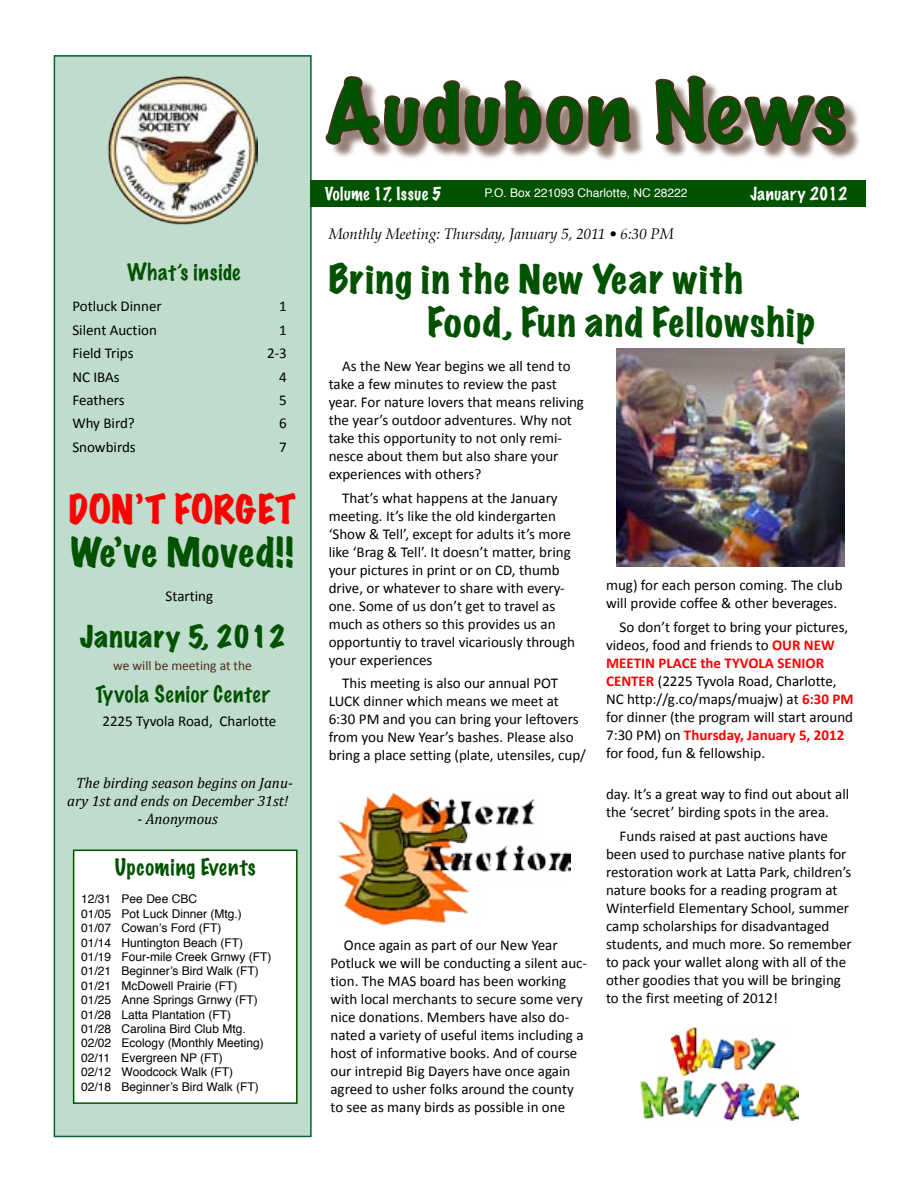
<style>
.page{position:relative;width:918px;height:1188px;background:#fff}
.page>*{position:absolute;margin:0;border:0;box-sizing:border-box;transform-origin:0 0}
.t1{font:100 78px "Marker Felt";letter-spacing:.03em;color:#005200;scale:1.15 1}
.t2{font:expanded 36px/43.2px "Marker Felt";letter-spacing:.035em;color:#005200}
.t3{font:expanded 36px "Marker Felt";letter-spacing:.015em;color:#005200}
.t4{font:expanded 36px "Marker Felt";color:#f00}
.t5{font:expanded 27px "Marker Felt";letter-spacing:.035em;color:#005200}
.t6{font:100 21px "Marker Felt";letter-spacing:.04em;color:#005200}
.t7{font:100 16.5px "Marker Felt";letter-spacing:.03em;color:#fff}
.t8{font:15px/18px "Calibri";color:#000}
.t9{font:italic 15px/18px "Cambria";color:#000}
.t10{font:italic 15px "Palatino";color:#000}
.t11{font:13.5px "Calibri";color:#502d1e}
.t12{font:12px/14.4px "Helvetica";color:#000}
.t13{font:12px "Helvetica";color:#fff}
.s1{font-weight:700;color:#f00}
</style>
<div class="page">
<div style="left:57px;top:58px;width:252px;height:1076px;background:#bfdccd"></div>
<div style="left:54px;top:55px;width:258px;height:1082px;border:2px solid #063"></div>
<div style="left:310px;top:180px;width:555px;height:27px;background:#005200"></div>
<div style="left:331px;top:80px;width:531px;height:81px;background:#502d1e;opacity:.6"></div>
<svg style="left:325px;top:76px;width:308px;height:72px"></svg>
<svg style="left:653px;top:75px;width:194px;height:86px"></svg>
<div style="left:74px;top:850px;width:223px;height:253px;background:#fff"></div>
<div style="left:73px;top:850px;width:225px;height:254px;border:2px solid #005200"></div>
<img style="left:108px;top:76px;width:150px;height:150px">
<img style="left:617px;top:348px;width:227px;height:219px">
<img style="left:640px;top:1027px;width:158px;height:94px">
<img style="left:338px;top:792px;width:232px;height:134px">
<h3 class="t6" style="left:127px;top:255px;width:114px">What’s inside</h3>
<p class="t8" style="left:72px;top:297px;width:91px">Potluck Dinner</p>
<p class="t8" style="left:279px;top:297px;width:9px">1</p>
<p class="t8" style="left:72px;top:321px;width:86px">Silent Auction</p>
<p class="t8" style="left:279px;top:321px;width:9px">1</p>
<p class="t8" style="left:72px;top:344px;width:63px">Field Trips</p>
<p class="t8" style="left:267px;top:344px;width:21px">2-3</p>
<p class="t8" style="left:72px;top:368px;width:49px">NC IBAs</p>
<p class="t8" style="left:279px;top:368px;width:9px">4</p>
<p class="t8" style="left:72px;top:391px;width:54px">Feathers</p>
<p class="t8" style="left:279px;top:391px;width:9px">5</p>
<p class="t8" style="left:72px;top:414px;width:64px">Why Bird?</p>
<p class="t8" style="left:279px;top:414px;width:9px">6</p>
<p class="t8" style="left:72px;top:438px;width:65px">Snowbirds</p>
<p class="t8" style="left:279px;top:438px;width:9px">7</p>
<h2 class="t4" style="left:68px;top:481px;width:229px">DON’T FORGET</h2>
<h2 class="t3" style="left:71px;top:524px;width:224px">We’ve Moved!!</h2>
<p class="t8" style="left:166px;top:587px;width:49px">Starting</p>
<h3 class="t5" style="left:80px;top:616px;width:207px">January 5, 2012</h3>
<p class="t11" style="left:113px;top:657px;width:140px">we will be meeting at the</p>
<h3 class="t6" style="left:95px;top:678px;width:176px">Tyvola Senior Center</h3>
<p class="t8" style="left:102px;top:712px;width:175px">2225 Tyvola Road, Charlotte</p>
<p class="t9" style="left:67px;top:773px;width:227px;text-indent:9px">The birding season begins on Janu&shy;ary 1st and ends on December 31st!</p>
<p class="t9" style="left:138px;top:809px;width:82px">- Anonymous</p>
<h3 class="t6" style="left:115px;top:850px;width:142px">Upcoming Events</h3>
<p class="t12" style="left:81px;top:892px;width:192px">12/31 Pee Dee CBC<br>01/05 Pot Luck Dinner (Mtg.)<br>01/07 Cowan’s Ford (FT)<br>01/14 Huntington Beach (FT)<br>01/19 Four-mile Creek Grnwy (FT)<br>01/21 Beginner’s Bird Walk (FT)<br>01/21 McDowell Prairie (FT)<br>01/25 Anne Springs Grnwy (FT)<br>01/28 Latta Plantation (FT)<br>01/28 Carolina Bird Club Mtg.<br>02/02 Ecology (Monthly Meeting)<br>02/11 Evergreen NP (FT)<br>02/12 Woodcock Walk (FT)<br>02/18 Beginner’s Bird Walk (FT)</p>
<h1 class="t1" style="left:325px;top:50px;width:455px">Audubon News</h1>
<p class="t7" style="left:325px;top:181px;width:118px">Volume 17, Issue 5</p>
<p class="t7" style="left:750px;top:181px;width:99px">January 2012</p>
<p class="t13" style="left:484px;top:184px;width:205px">P.O. Box 221093 Charlotte, NC 28222</p>
<p class="t10" style="left:329px;top:222px;width:347px">Monthly Meeting: Thursday, January 5, 2011 • 6:30 PM</p>
<h2 class="t2" style="left:428px;top:257px;width:389px;text-indent:-99px">Bring in the New Year with<br>Food, Fun and Fellowship</h2>
<p class="t8" style="left:329px;top:357px;width:257px;text-indent:14px">As the New Year begins we all tend to take a few minutes to review the past year. For nature lovers that means reliving the year’s outdoor adventures. Why not take this opportunity to not only remi&shy;nesce about them but also share your experiences with others?</p>
<p class="t8" style="left:329px;top:489px;width:248px;text-indent:14px">That’s what happens at the January meeting. It’s like the old kindergarten ‘Show &amp; Tell’, except for adults it’s more like ‘Brag &amp; Tell’. It doesn’t matter, bring your pictures in print or on CD, thumb drive, or whatever to share with every&shy;one. Some of us don’t get to travel as much as others so this provides us an opportuntiy to travel vicariously through your experiences</p>
<p class="t8" style="left:329px;top:674px;width:259px;text-indent:14px">This meeting is also our annual POT LUCK dinner which means we meet at 6:30 PM and you can bring your leftovers from you New Year’s bashes. Please also bring a place setting (plate, utensiles, cup/</p>
<p class="t8" style="left:330px;top:936px;width:258px;text-indent:14px">Once again as part of our New Year Potluck we will be conducting a silent auc&shy;tion. The MAS board has been working with local merchants to secure some very nice donations. Members have also do&shy;nated a variety of useful items including a host of informative books. And of course our intrepid Big Dayers have once again agreed to usher folks around the county to see as many birds as possible in one</p>
<p class="t8" style="left:606px;top:576px;width:238px">mug) for each person coming. The club will provide coffee &amp; other beverages.</p>
<p class="t8" style="left:606px;top:618px;width:249px;text-indent:14px">So don’t forget to bring your pictures, videos, food and friends to <span class="s1">OUR NEW MEETIN PLACE the TYVOLA SENIOR CENTER</span> (2225 Tyvola Road, Charlotte, NC http://g.co/maps/muajw) at <span class="s1">6:30 PM </span>for dinner (the program will start around 7:30 PM) on <span class="s1">Thursday, January 5, 2012 </span>for food, fun &amp; fellowship.</p>
<p class="t8" style="left:606px;top:785px;width:245px">day. It’s a great way to find out about all the ‘secret’ birding spots in the area.</p>
<p class="t8" style="left:606px;top:827px;width:247px;text-indent:14px">Funds raised at past auctions have been used to purchase native plants for restoration work at Latta Park, children’s nature books for a reading program at Winterfield Elementary School, summer camp scholarships for disadvantaged students, and much more. So remember to pack your wallet along with all of the other goodies that you will be bringing to the first meeting of 2012!</p>
</div>
